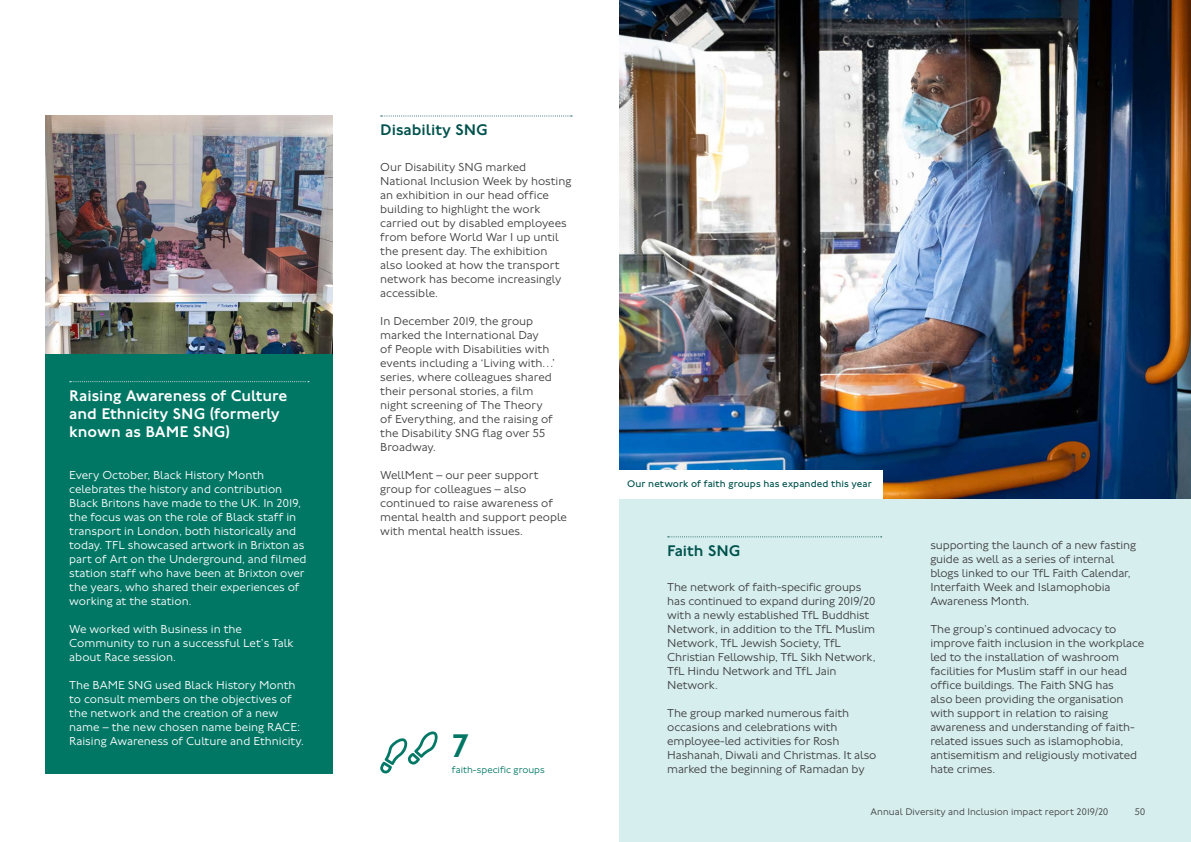
<style>
.page{position:relative;width:1191px;height:842px;background:#fff}
.page>*{position:absolute;margin:0;border:0;box-sizing:border-box;transform-origin:0 0}
.Infographic_Figure_Green_34_36_P{font:500 34px "Johnston 100";color:#007765}
.Story_Header_16_18_W_O_H4{font:500 16px/18px "Johnston 100";color:#fff}
.Story_Header_16_18_H4{font:500 16px "Johnston 100";color:#00524d}
.Body_12_14_P{font:300 12px/14px "Johnston 100";letter-spacing:-.01em;color:#414042}
.Body_12_14_W_O_P{font:300 12px/14px "Johnston 100";color:#fff}
.t1{font:300 10px "Johnston 100";color:#414042}
.PictureCaption_10_12_P{font:10px "Johnston 100";letter-spacing:.005em;color:#00524d}
.Infographic_Figure_Green_34_36_P-2{font:300 10px "Johnston 100";color:#007765}
</style>
<div class="page">
<div style="left:619px;top:0;width:572px;height:842px;background:#d6eeee"></div>
<div style="left:45px;top:115px;width:287px;height:658px;background:#007765"></div>
<img style="left:45px;top:115px;width:287px;height:239px">
<svg style="left:70px;top:381px;width:239px;height:1px"></svg>
<svg style="left:381px;top:115px;width:191px;height:1px"></svg>
<img style="left:619px;top:0;width:572px;height:499px">
<div style="left:618px;top:471px;width:264px;height:28px;background:#fff"></div>
<svg style="left:668px;top:536px;width:213px;height:1px"></svg>
<svg style="left:380px;top:731px;width:58px;height:42px"></svg>
<h4 class="Story_Header_16_18_W_O_H4" style="left:69px;top:387px;width:219px">Raising Awareness of Culture and Ethnicity SNG (formerly known as BAME SNG)</h4>
<p class="Body_12_14_W_O_P" style="left:69px;top:469px;width:239px">Every October, Black History Month celebrates the history and contribution Black Britons have made to the UK. In 2019, the focus was on the role of Black staff in transport in London, both historically and today. TFL showcased artwork in Brixton as part of Art on the Underground, and filmed station staff who have been at Brixton over the years, who shared their experiences of working at the station.</p>
<p class="Body_12_14_W_O_P" style="left:69px;top:623px;width:226px">We worked with Business in the<br>Community to run a successful Let’s Talk about Race session.</p>
<p class="Body_12_14_W_O_P" style="left:69px;top:679px;width:236px">The BAME SNG used Black History Month to consult members on the objectives of the network and the creation of a new name – the new chosen name being RACE:<br>Raising Awareness of Culture and Ethnicity.</p>
<h4 class="Story_Header_16_18_H4" style="left:380px;top:121px;width:109px">Disability SNG</h4>
<p class="Body_12_14_P" style="left:380px;top:161px;width:193px">Our Disability SNG marked<br>National Inclusion Week by hosting an exhibition in our head office building to highlight the work carried out by disabled employees from before World War I up until the present day. The exhibition also looked at how the transport network has become increasingly accessible.</p>
<p class="Body_12_14_P" style="left:380px;top:315px;width:176px">In December 2019, the group marked the International Day<br>of People with Disabilities with events including a ‘Living with…’ series, where colleagues shared their personal stories, a film night screening of The Theory of Everything, and the raising of the Disability SNG flag over 55<br>Broadway.</p>
<p class="Body_12_14_P" style="left:380px;top:469px;width:188px">WellMent – our peer support group for colleagues – also continued to raise awareness of mental health and support people with mental health issues.</p>
<p class="Infographic_Figure_Green_34_36_P" style="left:452px;top:727px;width:19px">7</p>
<p class="Infographic_Figure_Green_34_36_P-2" style="left:452px;top:765px;width:94px">faith-specific groups</p>
<p class="PictureCaption_10_12_P" style="left:627px;top:478px;width:246px">Our network of faith groups has expanded this year</p>
<p class="Body_12_14_P" style="left:930px;top:539px;width:207px">supporting the launch of a new fasting guide as well as a series of internal blogs linked to our TfL Faith Calendar,<br>Interfaith Week and Islamophobia<br>Awareness Month.</p>
<p class="Body_12_14_P" style="left:930px;top:623px;width:215px">The group’s continued advocacy to improve faith inclusion in the workplace led to the installation of washroom facilities for Muslim staff in our head office buildings. The Faith SNG has<br>also been providing the organisation with support in relation to raising awareness and understanding of faith&shy;related issues such as islamophobia, antisemitism and religiously motivated hate crimes.</p>
<p class="t1" style="left:870px;top:807px;width:239px">Annual Diversity and Inclusion impact report 2019/20</p>
<p class="t1" style="left:1134px;top:807px;width:12px">50</p>
<h4 class="Story_Header_16_18_H4" style="left:667px;top:542px;width:75px">Faith SNG</h4>
<p class="Body_12_14_P" style="left:667px;top:581px;width:210px">The network of faith-specific groups has continued to expand during 2019/20 with a newly established TfL Buddhist Network, in addition to the TfL Muslim Network, TfL Jewish Society, TfL Christian Fellowship, TfL Sikh Network, TfL Hindu Network and TfL Jain Network.</p>
<p class="Body_12_14_P" style="left:667px;top:707px;width:211px">The group marked numerous faith occasions and celebrations with employee-led activities for Rosh Hashanah, Diwali and Christmas. It also marked the beginning of Ramadan by</p>
</div>
